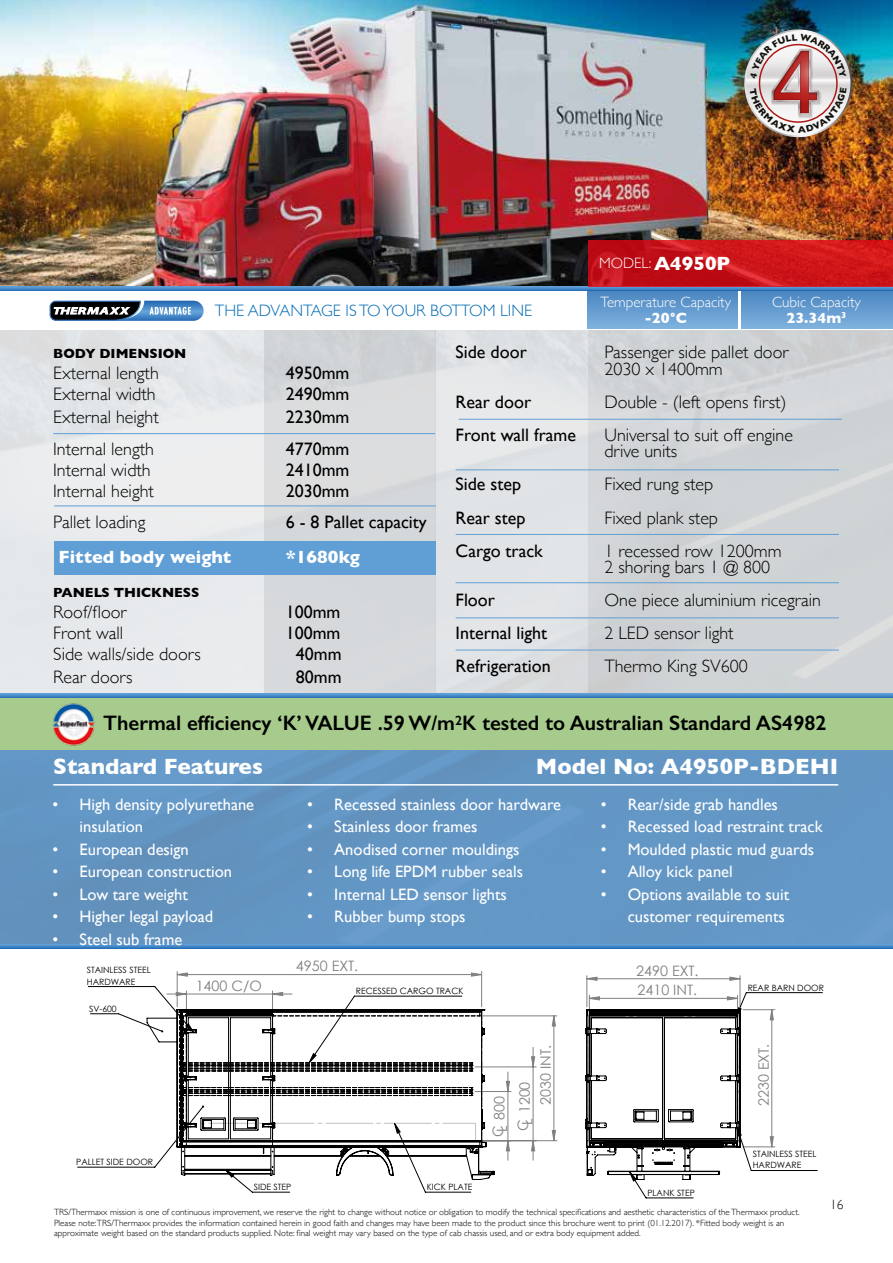
<style>
.page{position:relative;width:893px;height:1263px;background:#fff}
.page>*{position:absolute;margin:0;border:0;box-sizing:border-box;transform-origin:0 0}
.t1{font:700 22.5px "Gill Sans";color:#fff}
.t2{font:600 21px "Gill Sans";color:#000}
.t3{font:700 19.5px "Gill Sans";color:#fff}
.t4{font:300 18px/16.5px "Gill Sans";color:#000}
.t5{font:18px "Gill Sans";color:#000}
.t6{font:700 18px "Gill Sans";color:#1c68b1}
.t7{font:700 18px "Gill Sans";color:#fff}
.t8{font:16.5px/22.5px "Gill Sans";color:#fff}
.t9{font:300 16.5px "Gill Sans";color:#046bb4}
.t10{font:300 15px "Gill Sans";color:#fff}
.t11{font:700 15px "Gill Sans";color:#fff}
.t12{font:14.4px/25.2px "Century Gothic";color:#808080}
.t13{font:700 13.5px "Gill Sans";color:#000}
.t14{font:300 13.5px "Gill Sans";color:#000}
.t15{font:9.75px "Century Gothic";color:#000}
.t16{font:300 9px/10.5px "Gill Sans";color:#000}
.t17{font:8.7px/11.7px "Century Gothic";color:#000}
</style>
<div class="page">
<hr style="left:740px;top:976px;width:1px;height:31px;background:#808080">
<hr style="left:587px;top:976px;width:1px;height:31px;background:#808080">
<hr style="left:177px;top:971px;width:1px;height:36px;background:#808080">
<hr style="left:481px;top:971px;width:1px;height:36px;background:#808080">
<svg style="left:77px;top:986px;width:196px;height:182px"></svg>
<svg style="left:586px;top:976px;width:155px;height:5px"></svg>
<svg style="left:177px;top:972px;width:305px;height:5px"></svg>
<svg style="left:146px;top:1008px;width:15px;height:160px"></svg>
<svg style="left:161px;top:991px;width:662px;height:208px"></svg>
<div style="left:0;top:302px;width:893px;height:642px;background:#ededed"></div>
<div style="left:264px;top:302px;width:171px;height:400px;background:#d6d9db"></div>
<div style="left:435px;top:302px;width:153px;height:400px;background:#e1e4e7"></div>
<div style="left:588px;top:302px;width:305px;height:401px;background:#cfd4d6"></div>
<div style="left:0;top:699px;width:893px;height:247px;background:#6396c4"></div>
<div style="left:0;top:698px;width:893px;height:52px;background:#a6cb8c"></div>
<img style="left:52px;top:703px;width:44px;height:43px">
<svg style="left:0;top:693px;width:893px;height:5px;background:#488bc9"></svg>
<svg style="left:0;top:944px;width:893px;height:4px;background:#4a8dca"></svg>
<img style="left:0;top:0;width:893px;height:286px">
<hr style="left:53px;top:784px;width:785px;height:1px;background:#fff">
<div style="left:0;top:291px;width:893px;height:39px;background:#fff"></div>
<svg style="left:0;top:286px;width:893px;height:5px;background:#4d81bd"></svg>
<svg style="left:588px;top:240px;width:305px;height:46px;background:#c91419"></svg>
<div style="left:588px;top:291px;width:150px;height:38px;background:linear-gradient(to bottom,#4a86c1,#7fb1de)"></div>
<div style="left:741px;top:291px;width:152px;height:38px;background:linear-gradient(to bottom,#4a86c1,#7fb1de)"></div>
<svg style="left:49px;top:301px;width:155px;height:20px;background:#526e8a"></svg>
<div style="left:54px;top:542px;width:381px;height:33px;background:#609fd6"></div>
<hr style="left:53px;top:433px;width:382px;height:1px;background:#609fd6">
<hr style="left:54px;top:505px;width:382px;height:1px;background:#609fd6">
<hr style="left:459px;top:419px;width:383px;height:1px;background:#609fd6">
<hr style="left:456px;top:469px;width:383px;height:1px;background:#609fd6">
<hr style="left:456px;top:534px;width:383px;height:1px;background:#609fd6">
<hr style="left:456px;top:582px;width:383px;height:1px;background:#609fd6">
<hr style="left:456px;top:617px;width:383px;height:1px;background:#609fd6">
<hr style="left:456px;top:650px;width:383px;height:1px;background:#609fd6">
<img style="left:736px;top:20px;width:125px;height:124px">
<svg style="left:744px;top:29px;width:108px;height:108px"></svg>
<svg style="left:746px;top:31px;width:104px;height:105px"></svg>
<img style="left:750px;top:34px;width:97px;height:99px">
<h3 class="t9" style="left:215px;top:297px;width:319px">THE ADVANTAGE IS TO YOUR BOTTOM LINE</h3>
<h3 class="t6" style="left:53px;top:300px;width:437px">THE ADVANTAGE IS TO YOUR BOTTOM LINE</h3>
<h3 class="t3" style="left:654px;top:248px;width:78px">A4950P</h3>
<h3 class="t10" style="left:599px;top:252px;width:54px">MODEL:</h3>
<h3 class="t10" style="left:600px;top:290px;width:132px">Temperature Capacity</h3>
<h3 class="t10" style="left:772px;top:290px;width:90px">Cubic Capacity</h3>
<h3 class="t11" style="left:786px;top:306px;width:61px">23.34m<sup>3</sup></h3>
<h3 class="t11" style="left:645px;top:306px;width:44px">-20°C</h3>
<h3 class="t5" style="left:456px;top:342px;width:73px">Side door</h3>
<h3 class="t4" style="left:604px;top:343px;width:185px">Passenger side pallet door<br>2030 x 1400mm</h3>
<h3 class="t5" style="left:456px;top:391px;width:77px">Rear door</h3>
<h3 class="t4" style="left:604px;top:393px;width:184px">Double - (left opens first)</h3>
<h3 class="t5" style="left:456px;top:424px;width:122px">Front wall frame</h3>
<h3 class="t4" style="left:604px;top:426px;width:190px">Universal to suit off engine drive units</h3>
<h3 class="t5" style="left:456px;top:474px;width:67px">Side step</h3>
<h3 class="t4" style="left:604px;top:475px;width:110px">Fixed rung step</h3>
<h3 class="t5" style="left:456px;top:507px;width:71px">Rear step</h3>
<h3 class="t4" style="left:604px;top:508px;width:115px">Fixed plank step</h3>
<h3 class="t5" style="left:456px;top:540px;width:89px">Cargo track</h3>
<h3 class="t4" style="left:604px;top:541px;width:179px">1 recessed row 1200mm<br>2 shoring bars 1 @ 800</h3>
<h3 class="t5" style="left:456px;top:589px;width:41px">Floor</h3>
<h3 class="t4" style="left:604px;top:591px;width:218px">One piece aluminium ricegrain</h3>
<h3 class="t5" style="left:456px;top:622px;width:93px">Internal light</h3>
<h3 class="t4" style="left:604px;top:624px;width:131px">2 LED sensor light</h3>
<h3 class="t5" style="left:456px;top:655px;width:97px">Refrigeration</h3>
<h3 class="t4" style="left:604px;top:657px;width:145px">Thermo King SV600</h3>
<h3 class="t13" style="left:53px;top:343px;width:135px">BODY DIMENSION</h3>
<h3 class="t4" style="left:53px;top:364px;width:107px">External length</h3>
<h3 class="t5" style="left:286px;top:363px;width:65px">4950mm</h3>
<h3 class="t4" style="left:53px;top:385px;width:104px">External width</h3>
<h3 class="t5" style="left:286px;top:384px;width:65px">2490mm</h3>
<h3 class="t4" style="left:53px;top:408px;width:107px">External height</h3>
<h3 class="t5" style="left:286px;top:406px;width:65px">2230mm</h3>
<h3 class="t4" style="left:53px;top:439px;width:102px">Internal length</h3>
<h3 class="t5" style="left:286px;top:438px;width:65px">4770mm</h3>
<h3 class="t4" style="left:53px;top:460px;width:99px">Internal width</h3>
<h3 class="t5" style="left:286px;top:459px;width:65px">2410mm</h3>
<h3 class="t4" style="left:53px;top:481px;width:102px">Internal height</h3>
<h3 class="t5" style="left:286px;top:480px;width:65px">2030mm</h3>
<h3 class="t4" style="left:53px;top:513px;width:94px">Pallet loading</h3>
<h3 class="t5" style="left:286px;top:511px;width:142px">6 - 8 Pallet capacity</h3>
<h3 class="t7" style="left:59px;top:542px;width:174px">Fitted body weight</h3>
<h3 class="t7" style="left:286px;top:542px;width:76px">*1680kg</h3>
<h3 class="t13" style="left:53px;top:582px;width:148px">PANELS THICKNESS</h3>
<h3 class="t4" style="left:53px;top:603px;width:75px">Roof/floor</h3>
<h3 class="t5" style="left:286px;top:601px;width:56px">100mm</h3>
<h3 class="t4" style="left:53px;top:624px;width:72px">Front wall</h3>
<h3 class="t5" style="left:286px;top:622px;width:56px">100mm</h3>
<h3 class="t4" style="left:53px;top:645px;width:149px">Side walls/side doors</h3>
<h3 class="t5" style="left:296px;top:643px;width:47px">40mm</h3>
<h3 class="t4" style="left:53px;top:667px;width:81px">Rear doors</h3>
<h3 class="t5" style="left:296px;top:666px;width:47px">80mm</h3>
<p class="t15" style="left:57px;top:590px;width:7px">7</p>
<p class="t15" style="left:673px;top:590px;width:7px">3</p>
<h2 class="t2" style="left:103px;top:710px;width:725px">Thermal efficiency ‘K’ VALUE .59 W/m<sup>2</sup>K tested to Australian Standard AS4982</h2>
<h1 class="t1" style="left:53px;top:749px;width:211px">Standard Features</h1>
<h1 class="t1" style="left:536px;top:749px;width:304px">Model No: A4950P-BDEHI</h1>
<h3 class="t8" style="left:79px;top:793px;width:176px;text-indent:-27px">• High density polyurethane insulation</h3>
<h3 class="t8" style="left:52px;top:838px;width:138px">• European design</h3>
<h3 class="t8" style="left:52px;top:860px;width:181px">• European construction</h3>
<h3 class="t8" style="left:52px;top:883px;width:137px">• Low tare weight</h3>
<h3 class="t8" style="left:52px;top:905px;width:162px">• Higher legal payload</h3>
<h3 class="t8" style="left:52px;top:928px;width:131px">• Steel sub frame</h3>
<h3 class="t8" style="left:601px;top:793px;width:179px">• Rear/side grab handles</h3>
<h3 class="t8" style="left:601px;top:815px;width:224px">• Recessed load restraint track</h3>
<h3 class="t8" style="left:601px;top:838px;width:215px">• Moulded plastic mud guards</h3>
<h3 class="t8" style="left:601px;top:860px;width:134px">• Alloy kick panel</h3>
<h3 class="t8" style="left:601px;top:883px;width:190px;text-align:right">• Options available to suit customer requirements</h3>
<h3 class="t8" style="left:307px;top:793px;width:255px">• Recessed stainless door hardware</h3>
<h3 class="t8" style="left:307px;top:815px;width:172px">• Stainless door frames</h3>
<h3 class="t8" style="left:307px;top:838px;width:214px">• Anodised corner mouldings</h3>
<h3 class="t8" style="left:307px;top:860px;width:217px">• Long life EPDM rubber seals</h3>
<h3 class="t8" style="left:307px;top:883px;width:201px">• Internal LED sensor lights</h3>
<h3 class="t8" style="left:307px;top:905px;width:160px">• Rubber bump stops</h3>
<p class="t17" style="left:87px;top:964px;width:65px">STAINLESS STEEL<br>HARDWARE</p>
<p class="t17" style="left:89px;top:1003px;width:29px">SV-600</p>
<h3 class="t12" style="left:196px;top:973px;width:68px">1400 C/O</h3>
<h3 class="t12" style="left:296px;top:953px;width:64px">4950 EXT.</h3>
<p class="t17" style="left:356px;top:985px;width:109px">RECESSED CARGO TRACK</p>
<h3 class="t12" style="left:636px;top:957px;width:64px">2490 EXT.</h3>
<h3 class="t12" style="left:637px;top:977px;width:61px">2410 INT.</h3>
<p class="t17" style="left:748px;top:981px;width:78px">REAR BARN DOOR</p>
<p class="t17" style="left:76px;top:1156px;width:78px">PALLET SIDE DOOR</p>
<p class="t17" style="left:254px;top:1181px;width:39px">SIDE STEP</p>
<p class="t17" style="left:427px;top:1181px;width:47px">KICK PLATE</p>
<h3 class="t12" style="left:533px;top:1105px;width:61px;rotate:-90deg">2030 INT.</h3>
<h3 class="t12" style="left:487px;top:1130px;width:51px;text-indent:-6px;rotate:-90deg">CL 800<br>CL 1200</h3>
<p class="t17" style="left:647px;top:1187px;width:49px">PLANK STEP</p>
<h3 class="t12" style="left:751px;top:1106px;width:64px;rotate:-90deg">2230 EXT.</h3>
<p class="t17" style="left:753px;top:1147px;width:65px">STAINLESS STEEL<br>HARDWARE</p>
<p class="t16" style="left:54px;top:1206px;width:747px">TRS/Thermaxx mission is one of continuous improvement, we reserve the right to change without notice or obligation to modify the technical specifications and aesthetic characteristics of the Thermaxx product.<br>Please note:TRS/Thermaxx provides the information contained herein in good faith and changes may have been made to the product since this brochure went to print (01.12.2017). *Fitted body weight is an approximate weight based on the standard products supplied. Note: final weight may vary based on the type of cab chassis used, and or extra body equipment added.</p>
<h3 class="t14" style="left:830px;top:1194px;width:15px">16</h3>
</div>
